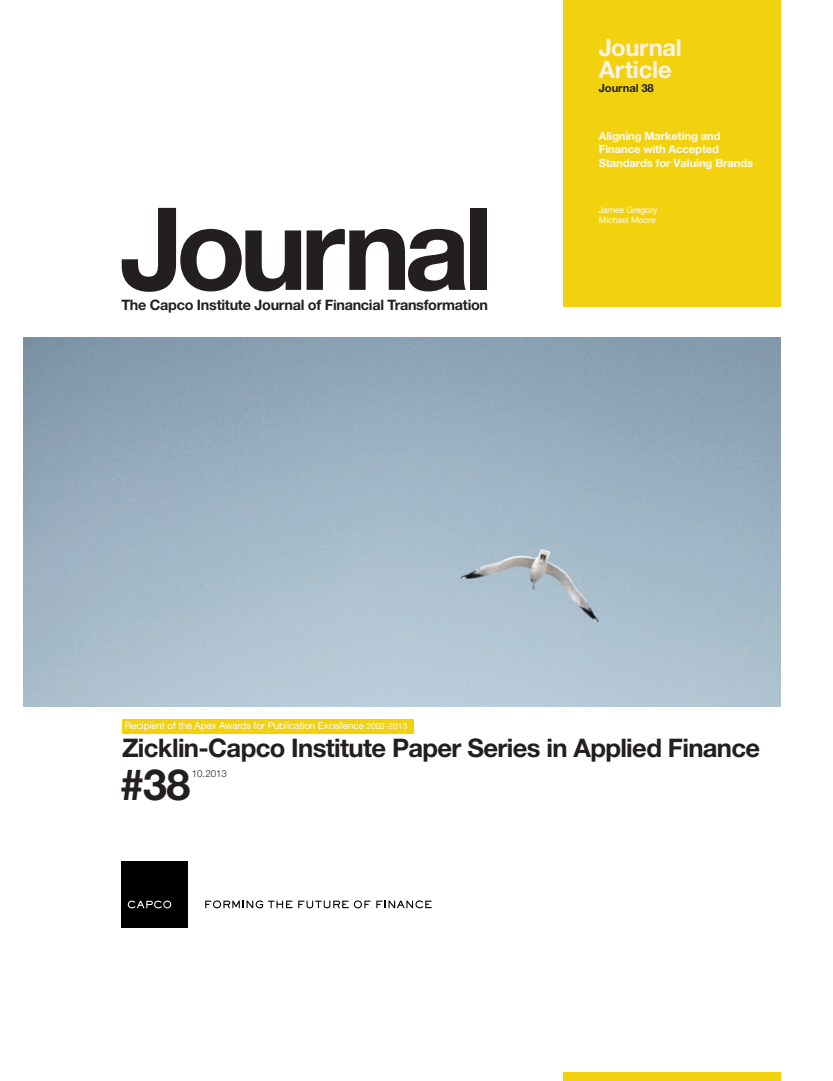
<style>
.page{position:relative;width:833px;height:1081px;background:#fff}
.page>*{position:absolute;margin:0;border:0;box-sizing:border-box;transform-origin:0 0}
.t1{font:700 114.75px "Helvetica Neue LT Std";letter-spacing:-.06em;color:#231f20}
.t2{font:700 43px "Helvetica Neue LT Std";color:#231f20}
.t3{font:700 25.62px "Helvetica Neue LT Std";letter-spacing:-.025em;color:#231f20}
.t4{font:700 23.75px "Helvetica Neue LT Std";letter-spacing:-.01em;color:#fcf1eb}
.t5{font:700 14.38px "Helvetica Neue LT Std";letter-spacing:-.02em;color:#231f20}
.t6{font:700 11.25px/13.5px "Helvetica Neue LT Std";letter-spacing:-.01em;color:#fdfaf8}
.t7{font:700 11.25px "Helvetica Neue LT Std";letter-spacing:-.01em;color:#231f20}
.t8{font:9.75px "Helvetica Neue LT Std";letter-spacing:-.01em;color:#fdfaf8}
.t9{font:300 9.75px "Helvetica Neue LT Std";letter-spacing:-.01em;color:#231f20}
.t10{font:8.75px "Helvetica Neue LT Std";letter-spacing:-.01em;color:#fdfaf8}
.s1{font-size:8.5px}
</style>
<div class="page">
<div style="left:563px;top:0;width:218px;height:306px;background:#f2d20f"></div>
<div style="left:563px;top:1072px;width:218px;height:9px;background:#f2d20f"></div>
<svg style="left:205px;top:900px;width:87px;height:8px"></svg>
<svg style="left:298px;top:900px;width:50px;height:8px"></svg>
<svg style="left:354px;top:900px;width:16px;height:8px"></svg>
<svg style="left:376px;top:900px;width:56px;height:8px"></svg>
<div style="left:121px;top:861px;width:67px;height:67px;background:#020100"></div>
<svg style="left:128px;top:900px;width:43px;height:8px"></svg>
<img style="left:24px;top:338px;width:757px;height:369px">
<div style="left:122px;top:719px;width:292px;height:14px;background:#f2d20f"></div>
<p class="t4" style="left:599px;top:33px;width:85px">Journal</p>
<p class="t4" style="left:599px;top:55px;width:74px">Article</p>
<p class="t7" style="left:599px;top:81px;width:57px">Journal 38</p>
<p class="t1" style="left:120px;top:178px;width:374px">Journal</p>
<p class="t5" style="left:121px;top:296px;width:368px">The Capco Institute Journal of Financial Transformation</p>
<p class="t6" style="left:599px;top:129px;width:156px">Aligning Marketing and<br>Finance with Accepted<br>Standards for Valuing Brands</p>
<p class="t10" style="left:599px;top:205px;width:60px">James Gregory</p>
<p class="t10" style="left:599px;top:215px;width:59px">Michael Moore</p>
<p class="t8" style="left:125px;top:719px;width:284px">Recipient of the Apex Awards for Publication Excellence <span class="s1">2002-2013</span></p>
<p class="t9" style="left:192px;top:767px;width:36px">10.2013</p>
<p class="t3" style="left:122px;top:732px;width:640px">Zicklin-Capco Institute Paper Series in Applied Finance</p>
<p class="t2" style="left:120px;top:758px;width:72px">#38</p>
</div>
